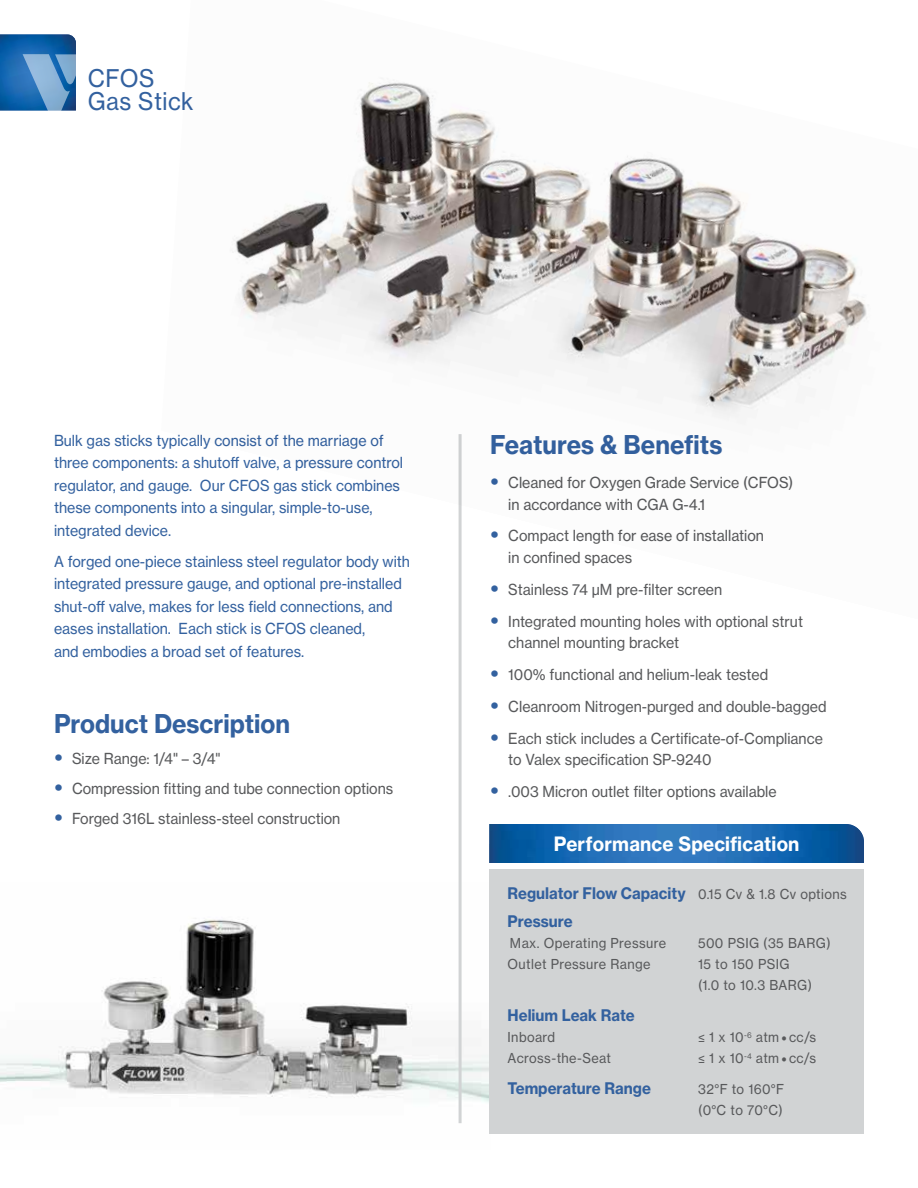
<style>
.page{position:relative;width:918px;height:1188px;background:#fff}
.page>*{position:absolute;margin:0;border:0;box-sizing:border-box;transform-origin:0 0}
.t1{font:25.5px "N Haas Grotesk TX Std 75 Bd";color:#33619f;scale:.95 1}
.t2{font:24px/22.5px "N Haas Grotesk TX Std 55 Rg";letter-spacing:.02em;color:#33619f;scale:.95 1}
.t3{font:19.5px "N Haas Grotesk TX Std 75 Bd";letter-spacing:.01em;color:#fff;scale:.95 1}
.t4{font:15.75px/28.5px "N Haas Grotesk TX Std 75 Bd";color:#33619f;scale:.95 1}
.t5{font:15px/21.8px "N Haas Grotesk TX Std 55 Rg";color:#58595b;scale:.95 1}
.t6{font:15px/22.5px "N Haas Grotesk TX Std 55 Rg";color:#33619f;scale:.95 1}
.t7{font:13.5px/21px "N Haas Grotesk TX Std 55 Rg";letter-spacing:.03em;color:#58595b;scale:.95 1}
.s1{font-family:"Helvetica Neue LT Pro";font-weight:300;font-stretch:condensed;font-size:18px;color:#33619f}
.s2{font-family:"N Haas Grotesk TX Std 55 Rg";font-size:13.5px;color:#58595b}
.s3{font-size:16.5px}
</style>
<div class="page">
<img style="left:0;top:882px;width:489px;height:241px">
<svg style="left:0;top:34px;width:76px;height:77px;background:#397ab6"></svg>
<hr style="left:459px;top:434px;width:3px;height:689px;background:#d1d3d4">
<div style="left:489px;top:844px;width:375px;height:290px;background:#d1d3d4"></div>
<img style="left:489px;top:824px;width:375px;height:39px">
<div style="left:485px;top:863px;width:386px;height:6px;background:#fff"></div>
<img style="left:232px;top:82px;width:637px;height:538px">
<h2 class="t2" style="left:88px;top:67px;width:113px">CFOS<br>Gas Stick</h2>
<p class="t6" style="left:54px;top:429px;width:369px">Bulk gas sticks typically consist of the marriage of three components: a shutoff valve, a pressure control regulator, and gauge. Our CFOS gas stick combines these components into a singular, simple-to-use, integrated device.</p>
<p class="t6" style="left:54px;top:550px;width:376px">A forged one-piece stainless steel regulator body with integrated pressure gauge, and optional pre-installed shut-off valve, makes for less field connections, and eases installation. Each stick is CFOS cleaned,<br>and embodies a broad set of features.</p>
<h1 class="t1" style="left:54px;top:708px;width:250px">Product Description</h1>
<p class="t5" style="left:54px;top:748px;width:177px"><span class="s1">•</span> Size Range: 1/4" – 3/4"</p>
<p class="t5" style="left:54px;top:778px;width:359px"><span class="s1">•</span> Compression fitting and tube connection options</p>
<p class="t5" style="left:54px;top:808px;width:303px"><span class="s1">•</span> Forged 316L stainless-steel construction</p>
<h1 class="t1" style="left:490px;top:429px;width:246px">Features &amp; Benefits</h1>
<p class="t5" style="left:508px;top:472px;width:302px;text-indent:-18px"><span class="s1">•</span> Cleaned for Oxygen Grade Service (CFOS) in accordance with CGA G-4.1</p>
<p class="t5" style="left:508px;top:525px;width:271px;text-indent:-18px"><span class="s1">•</span> Compact length for ease of installation in confined spaces</p>
<p class="t5" style="left:490px;top:579px;width:246px"><span class="s1">•</span> Stainless 74 µM pre-filter screen</p>
<p class="t5" style="left:508px;top:610px;width:312px;text-indent:-18px"><span class="s1">•</span> Integrated mounting holes with optional strut channel mounting bracket</p>
<p class="t5" style="left:490px;top:664px;width:294px"><span class="s1">•</span> 100% functional and helium-leak tested</p>
<p class="t5" style="left:490px;top:696px;width:355px"><span class="s1">•</span> Cleanroom Nitrogen-purged and double-bagged</p>
<p class="t5" style="left:508px;top:727px;width:333px;text-indent:-18px"><span class="s1">•</span> Each stick includes a Certificate-of-Compliance to Valex specification SP-9240</p>
<p class="t5" style="left:490px;top:781px;width:303px"><span class="s1">•</span> .003 Micron outlet filter options available</p>
<h3 class="t3" style="left:554px;top:831px;width:260px">Performance Specification</h3>
<p class="t4" style="left:508px;top:879px;width:359px">Regulator Flow Capacity <span class="s2">0.15 Cv &amp; 1.8 Cv options<br></span>Pressure</p>
<p class="t7" style="left:510px;top:933px;width:166px">Max. Operating Pressure</p>
<p class="t7" style="left:698px;top:933px;width:141px">500 PSIG (35 BARG)</p>
<p class="t7" style="left:508px;top:954px;width:152px">Outlet Pressure Range</p>
<p class="t7" style="left:698px;top:954px;width:121px">15 to 150 PSIG (1.0 to 10.3 BARG)</p>
<p class="t4" style="left:508px;top:1001px;width:135px">Helium Leak Rate</p>
<p class="t7" style="left:508px;top:1027px;width:52px">Inboard</p>
<p class="t7" style="left:698px;top:1027px;width:126px">≤ 1 x 10<sup>-6</sup> atm <span class="s3">•</span> cc/s</p>
<p class="t7" style="left:508px;top:1048px;width:110px">Across-the-Seat</p>
<p class="t7" style="left:698px;top:1048px;width:126px">≤ 1 x 10<sup>-4</sup> atm <span class="s3">•</span> cc/s</p>
<p class="t4" style="left:508px;top:1074px;width:152px">Temperature Range</p>
<p class="t7" style="left:698px;top:1078px;width:92px">32°F to 160°F (0°C to 70°C)</p>
</div>
